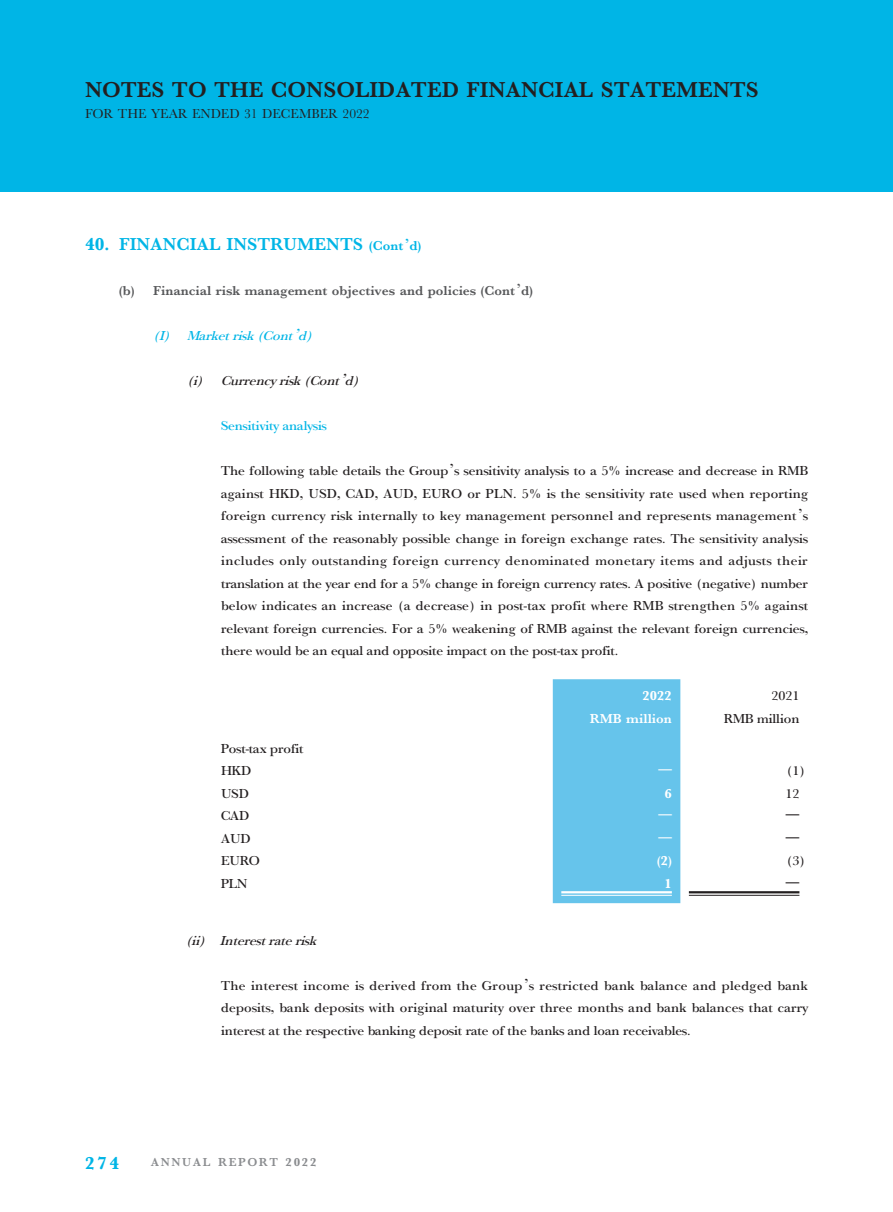
<style>
.page{position:relative;width:893px;height:1212px;background:#fff}
.page>*{position:absolute;margin:0;border:0;box-sizing:border-box;transform-origin:0 0}
.t1{font:700 22.5px "M Sung HK";color:#231f20}
.t2{font:700 18px "M Sung HK";color:#00b5e6}
.t3{font:500 13.5px/22.5px "M Sung HK";letter-spacing:.015em;color:#231f20}
.t4{font:700 13.5px "M Sung HK";color:#57585a}
.t5{font:italic 500 13.5px "M Sung HK";color:#231f20}
.t6{font:300 13.5px "M Sung HK";color:#231f20}
.t7{font:700 13.5px "M Sung HK";color:#fff}
.t8{font:italic 500 13.5px "M Sung HK";color:#00b5e6}
.t9{font:500 13.5px "M Sung HK";color:#00b5e6}
.t10{font:700 12px "M Sung HK";letter-spacing:.135em;color:#8a8c8f}
.s1{font-size:13.5px}
</style>
<div class="page">
<div style="left:0;top:0;width:893px;height:191px;background:#00b5e6"></div>
<div style="left:553px;top:679px;width:127px;height:224px;background:#66c4eb"></div>
<hr style="left:561px;top:891px;width:111px;height:2px;background:#fff">
<hr style="left:561px;top:895px;width:111px;height:1px;background:#fff">
<hr style="left:689px;top:891px;width:110px;height:2px;background:#231f20">
<hr style="left:689px;top:895px;width:110px;height:1px;background:#231f20">
<h1 class="t1" style="left:85px;top:77px;width:675px">NOTES TO THE CONSOLIDATED FINANCIAL STATEMENTS</h1>
<p class="t6" style="left:85px;top:103px;width:286px">FOR THE YEAR ENDED 31 DECEMBER 2022</p>
<h2 class="t2" style="left:85px;top:234px;width:338px">40. FINANCIAL INSTRUMENTS <span class="s1">(Cont’d)</span></h2>
<p class="t4" style="left:119px;top:283px;width:415px">(b) Financial risk management objectives and policies (Cont’d)</p>
<p class="t8" style="left:153px;top:326px;width:165px">(I) Marketrisk(Cont’d)</p>
<p class="t5" style="left:187px;top:371px;width:178px">(i) Currency risk(Cont’d)</p>
<p class="t9" style="left:221px;top:416px;width:107px">Sensitivity analysis</p>
<p class="t3" style="left:221px;top:458px;width:591px">The following table details the Group’s sensitivity analysis to a 5% increase and decrease in RMB against HKD, USD, CAD, AUD, EURO or PLN. 5% is the sensitivity rate used when reporting foreign currency risk internally to key management personnel and represents management’s assessment of the reasonably possible change in foreign exchange rates. The sensitivity analysis includes only outstanding foreign currency denominated monetary items and adjusts their translation at the year end for a 5% change in foreign currency rates. A positive (negative) number below indicates an increase (a decrease) in post-tax profit where RMB strengthen 5% against relevant foreign currencies. For a 5% weakening of RMB against the relevant foreign currencies, there would be an equal and opposite impact on the post-tax profit.</p>
<p class="t7" style="left:642px;top:688px;width:31px">2022</p>
<p class="t3" style="left:771px;top:683px;width:30px">2021</p>
<p class="t7" style="left:590px;top:711px;width:83px">RMB million</p>
<p class="t3" style="left:724px;top:705px;width:77px">RMB million</p>
<p class="t3" style="left:221px;top:735px;width:84px">Post-tax profit<br>HKD</p>
<p class="t7" style="left:658px;top:763px;width:15px">–</p>
<p class="t3" style="left:786px;top:758px;width:20px">(1)</p>
<p class="t3" style="left:221px;top:780px;width:29px">USD</p>
<p class="t7" style="left:664px;top:786px;width:9px">6</p>
<p class="t3" style="left:785px;top:780px;width:16px">12</p>
<p class="t3" style="left:221px;top:803px;width:30px">CAD</p>
<p class="t7" style="left:658px;top:808px;width:15px">–</p>
<p class="t3" style="left:786px;top:803px;width:15px">–</p>
<p class="t3" style="left:221px;top:825px;width:31px">AUD</p>
<p class="t7" style="left:658px;top:831px;width:15px">–</p>
<p class="t3" style="left:786px;top:825px;width:15px">–</p>
<p class="t3" style="left:221px;top:848px;width:40px">EURO</p>
<p class="t7" style="left:657px;top:853px;width:16px">(2)</p>
<p class="t3" style="left:786px;top:848px;width:20px">(3)</p>
<p class="t3" style="left:221px;top:870px;width:28px">PLN</p>
<p class="t7" style="left:664px;top:876px;width:9px">1</p>
<p class="t3" style="left:786px;top:870px;width:15px">–</p>
<p class="t5" style="left:186px;top:930px;width:137px">(ii) Interestraterisk</p>
<p class="t3" style="left:221px;top:973px;width:588px;text-align:justify">The interest income is derived from the Group’s restricted bank balance and pledged bank deposits, bank deposits with original maturity over three months and bank balances that carry interest at the respective banking deposit rate of the banks and loan receivables.</p>
<h2 class="t2" style="left:85px;top:1153px;width:36px">274</h2>
<p class="t10" style="left:151px;top:1155px;width:167px">ANNUAL REPORT 2022</p>
</div>
